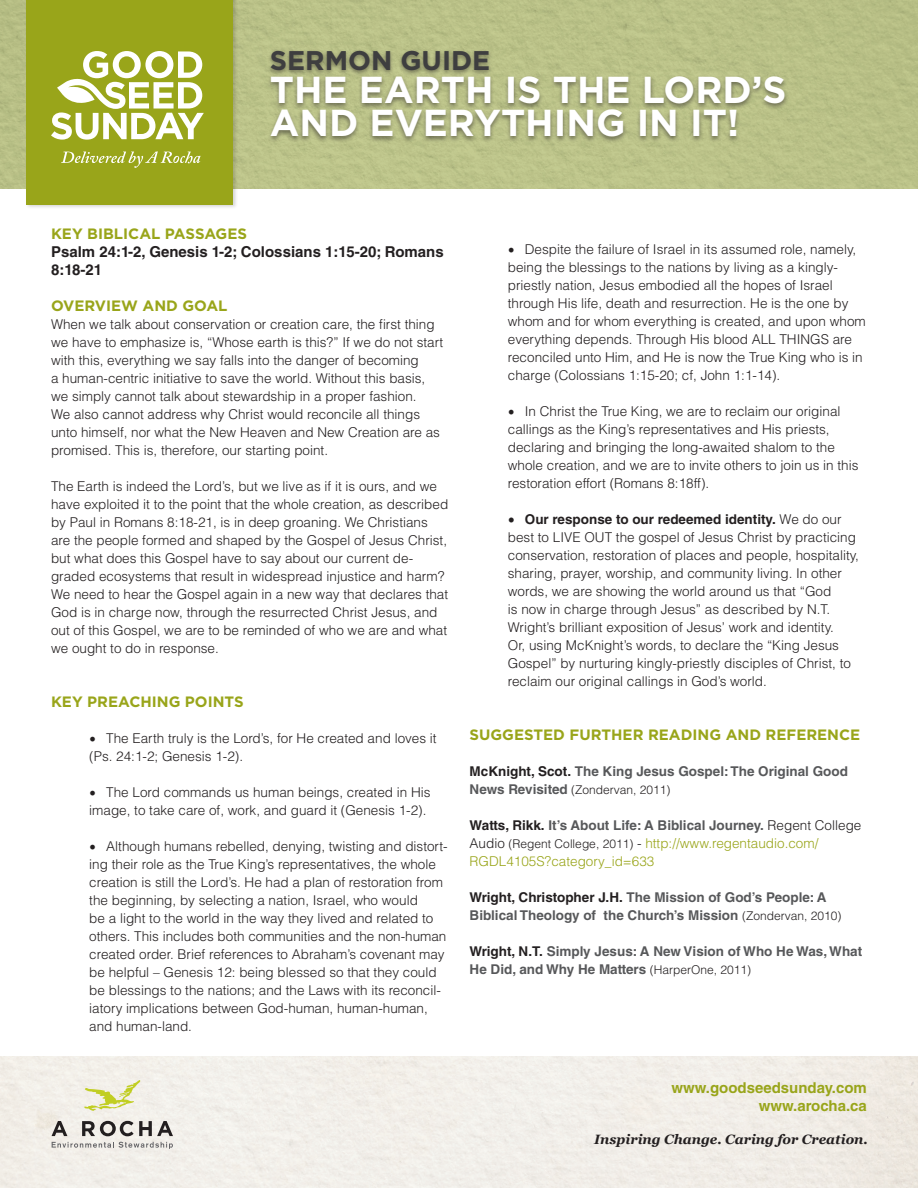
<style>
.page{position:relative;width:918px;height:1188px;background:#fff}
.page>*{position:absolute;margin:0;border:0;box-sizing:border-box;transform-origin:0 0}
.t1{font:700 37.5px/33px "Gotham";color:#fff}
.t2{font:700 27px "Gotham";color:#3e3e3f}
.t3{font:700 15px "Gotham";color:#99a51a}
.t4{font:700 15px/18px "Helvetica LT Std";color:#231f20}
.t5{font:700 15px "Helvetica LT Std";color:#99a51a}
.t6{font:300 13.5px/18px "Helvetica LT Std";color:#231f20}
.t7{font:700 13.5px/18px "Helvetica LT Std";color:#57585a}
.t8{font:300 13.5px/18px "Helvetica LT Std";color:#99a51a}
.t9{font:italic 700 13.5px "Georgia";color:#231f20}
.t10{font:300 12px "Helvetica LT Std";color:#231f20}
.s1{font-family:"Minion Pro";font-weight:400;font-size:18px}
.s2{font-family:"Minion Pro";font-weight:700;font-size:18px}
.s3{font-weight:700}
.s4{color:#231f20}
.s5{font-weight:700;font-size:13.5px;color:#57585a}
.s6{font-weight:700;color:#231f20}
.s7{font-weight:700;color:#57585a}
.s8{font-size:12px;color:#231f20}
.s9{font-weight:300;font-size:12px;color:#231f20}
</style>
<div class="page">
<div style="left:25px;top:0;width:214px;height:210px;background:#231f20;opacity:.2"></div>
<div style="left:27px;top:0;width:206px;height:204px;background:#99a51a"></div>
<svg style="left:51px;top:51px;width:153px;height:89px"></svg>
<svg style="left:61px;top:151px;width:140px;height:17px"></svg>
<div style="left:267px;top:48px;width:522px;height:96px;background:#231f20;opacity:.5"></div>
<svg style="left:52px;top:1121px;width:15px;height:15px"></svg>
<svg style="left:82px;top:1121px;width:91px;height:15px"></svg>
<svg style="left:52px;top:1142px;width:121px;height:7px"></svg>
<svg style="left:84px;top:1080px;width:57px;height:31px;background:#e6e7ba"></svg>
<p class="t2" style="left:270px;top:45px;width:222px">SERMON GUIDE</p>
<p class="t1" style="left:270px;top:73px;width:518px">THE EARTH IS THE LORD’S<br>AND EVERYTHING IN IT!</p>
<p class="t3" style="left:51px;top:225px;width:198px">KEY BIBLICAL PASSAGES</p>
<p class="t4" style="left:51px;top:242px;width:394px">Psalm 24:1-2, Genesis 1-2; Colossians 1:15-20; Romans<br>8:18-21</p>
<p class="t3" style="left:51px;top:297px;width:178px">OVERVIEW AND GOAL</p>
<p class="t6" style="left:51px;top:315px;width:394px">When we talk about conservation or creation care, the first thing we have to emphasize is, “Whose earth is this?” If we do not start with this, everything we say falls into the danger of becoming<br>a human-centric initiative to save the world. Without this basis, we simply cannot talk about stewardship in a proper fashion.<br>We also cannot address why Christ would reconcile all things unto himself, nor what the New Heaven and New Creation are as promised. This is, therefore, our starting point.</p>
<p class="t6" style="left:51px;top:477px;width:399px">The Earth is indeed the Lord’s, but we live as if it is ours, and we have exploited it to the point that the whole creation, as described by Paul in Romans 8:18-21, is in deep groaning. We Christians are the people formed and shaped by the Gospel of Jesus Christ, but what does this Gospel have to say about our current de&shy;graded ecosystems that result in widespread injustice and harm?<br>We need to hear the Gospel again in a new way that declares that God is in charge now, through the resurrected Christ Jesus, and out of this Gospel, we are to be reminded of who we are and what we ought to do in response.</p>
<p class="t3" style="left:51px;top:693px;width:194px">KEY PREACHING POINTS</p>
<p class="t6" style="left:89px;top:729px;width:349px"><span class="s1">•</span> The Earth truly is the Lord’s, for He created and loves it (Ps. 24:1-2; Genesis 1-2).</p>
<p class="t6" style="left:89px;top:783px;width:343px"><span class="s1">•</span> The Lord commands us human beings, created in His image, to take care of, work, and guard it (Genesis 1-2).</p>
<p class="t6" style="left:89px;top:837px;width:360px"><span class="s1">•</span> Although humans rebelled, denying, twisting and distort&shy;ing their role as the True King’s representatives, the whole creation is still the Lord’s. He had a plan of restoration from the beginning, by selecting a nation, Israel, who would<br>be a light to the world in the way they lived and related to others. This includes both communities and the non-human created order. Brief references to Abraham’s covenant may be helpful – Genesis 12: being blessed so that they could be blessings to the nations; and the Laws with its reconcil&shy;iatory implications between God-human, human-human, and human-land.</p>
<p class="t6" style="left:508px;top:240px;width:359px"><span class="s1">•</span> Despite the failure of Israel in its assumed role, namely, being the blessings to the nations by living as a kingly&shy;priestly nation, Jesus embodied all the hopes of Israel through His life, death and resurrection. He is the one by whom and for whom everything is created, and upon whom everything depends. Through His blood ALL THINGS are reconciled unto Him, and He is now the True King who is in charge (Colossians 1:15-20; cf, John 1:1-14).</p>
<p class="t6" style="left:508px;top:402px;width:352px"><span class="s1">•</span> In Christ the True King, we are to reclaim our original callings as the King’s representatives and His priests, declaring and bringing the long-awaited shalom to the whole creation, and we are to invite others to join us in this restoration effort (Romans 8:18ff).</p>
<p class="t6" style="left:508px;top:510px;width:353px"><span class="s2">•</span> <span class="s3">Our response to our redeemed identity.</span> We do our best to LIVE OUT the gospel of Jesus Christ by practicing conservation, restoration of places and people, hospitality, sharing, prayer, worship, and community living. In other words, we are showing the world around us that “God<br>is now in charge through Jesus” as described by N.T.<br>Wright’s brilliant exposition of Jesus’ work and identity.<br>Or, using McKnight’s words, to declare the “King Jesus Gospel” by nurturing kingly-priestly disciples of Christ, to reclaim our original callings in God’s world.</p>
<p class="t3" style="left:470px;top:726px;width:392px">SUGGESTED FURTHER READING AND REFERENCE</p>
<p class="t7" style="left:470px;top:762px;width:380px"><span class="s4">McKnight, Scot.</span> The King Jesus Gospel: The Original Good</p>
<p class="t10" style="left:470px;top:782px;width:202px"><span class="s5">News Revisited</span> (Zondervan, 2011)</p>
<p class="t8" style="left:470px;top:816px;width:393px"><span class="s6">Watts, Rikk.</span> <span class="s7">It’s About Life: A Biblical Journey.</span> <span class="s4">Regent College<br>Audio</span> <span class="s8">(Regent College, 2011)</span> <span class="s4">-</span> http://www.regentaudio.com/<br>RGDL4105S?category_id=633</p>
<p class="t7" style="left:470px;top:888px;width:373px"><span class="s4">Wright, Christopher J.H.</span> The Mission of God’s People: A<br>Biblical Theology of the Church’s Mission <span class="s9">(Zondervan, 2010)</span></p>
<p class="t7" style="left:470px;top:942px;width:394px"><span class="s4">Wright, N.T.</span> Simply Jesus: A New Vision of Who He Was, What<br>He Did, and Why He Matters <span class="s9">(HarperOne, 2011)</span></p>
<p class="t5" style="left:672px;top:1079px;width:197px">www.goodseedsunday.com</p>
<p class="t5" style="left:759px;top:1097px;width:110px">www.arocha.ca</p>
<p class="t9" style="left:594px;top:1130px;width:275px">Inspiring Change. Caring for Creation.</p>
</div>
